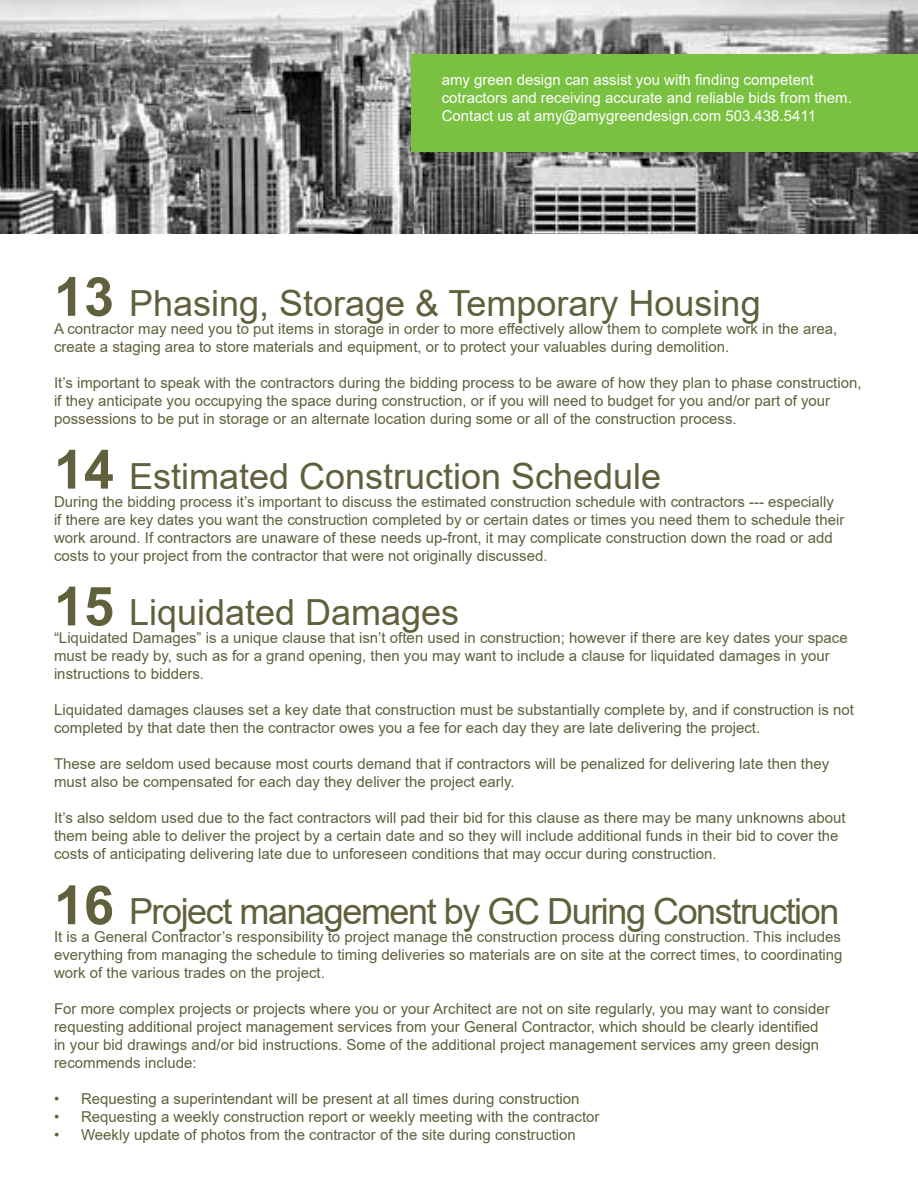
<style>
.page{position:relative;width:918px;height:1188px;background:#fff}
.page>*{position:absolute;margin:0;border:0;box-sizing:border-box;transform-origin:0 0}
.t1{font:36px "Arial";color:#60603c}
.t2{font:36px "Arial";letter-spacing:-.04em;color:#60603c}
.t3{font:15px/18px "Arial";color:#60603c}
.t4{font:15px/18px "Arial";color:#fff}
.s1{font-weight:700;font-size:54px}
</style>
<div class="page">
<img style="left:0;top:0;width:918px;height:233px">
<div style="left:411px;top:55px;width:507px;height:97px;background:#7ac142"></div>
<p class="t4" style="left:442px;top:71px;width:412px">amy green design can assist you with finding competent cotractors and receiving accurate and reliable bids from them.<br>Contact us at amy@amygreendesign.com 503.438.5411</p>
<h1 class="t1" style="left:54px;top:278px;width:708px"><span class="s1">13</span> Phasing, Storage &amp; Temporary Housing</h1>
<p class="t3" style="left:54px;top:319px;width:785px">A contractor may need you to put items in storage in order to more effectively allow them to complete work in the area, create a staging area to store materials and equipment, or to protect your valuables during demolition.</p>
<p class="t3" style="left:54px;top:373px;width:809px">It’s important to speak with the contractors during the bidding process to be aware of how they plan to phase construction, if they anticipate you occupying the space during construction, or if you will need to budget for you and/or part of your possessions to be put in storage or an alternate location during some or all of the construction process.</p>
<h1 class="t1" style="left:54px;top:451px;width:609px"><span class="s1">14</span> Estimated Construction Schedule</h1>
<p class="t3" style="left:54px;top:492px;width:792px">During the bidding process it’s important to discuss the estimated construction schedule with contractors --- especially if there are key dates you want the construction completed by or certain dates or times you need them to schedule their work around. If contractors are unaware of these needs up-front, it may complicate construction down the road or add costs to your project from the contractor that were not originally discussed.</p>
<h1 class="t1" style="left:54px;top:588px;width:407px"><span class="s1">15</span> Liquidated Damages</h1>
<p class="t3" style="left:54px;top:629px;width:795px">“Liquidated Damages” is a unique clause that isn’t often used in construction; however if there are key dates your space must be ready by, such as for a grand opening, then you may want to include a clause for liquidated damages in your instructions to bidders.</p>
<p class="t3" style="left:54px;top:701px;width:802px">Liquidated damages clauses set a key date that construction must be substantially complete by, and if construction is not completed by that date then the contractor owes you a fee for each day they are late delivering the project.</p>
<p class="t3" style="left:54px;top:755px;width:777px">These are seldom used because most courts demand that if contractors will be penalized for delivering late then they must also be compensated for each day they deliver the project early.</p>
<p class="t3" style="left:54px;top:809px;width:793px">It’s also seldom used due to the fact contractors will pad their bid for this clause as there may be many unknowns about them being able to deliver the project by a certain date and so they will include additional funds in their bid to cover the costs of anticipating delivering late due to unforeseen conditions that may occur during construction.</p>
<h1 class="t2" style="left:54px;top:887px;width:787px"><span class="s1">16</span> Project management by GC During Construction</h1>
<p class="t3" style="left:54px;top:928px;width:790px;text-align:justify">It is a General Contractor’s responsibility to project manage the construction process during construction. This includes everything from managing the schedule to timing deliveries so materials are on site at the correct times, to coordinating work of the various trades on the project.</p>
<p class="t3" style="left:54px;top:1000px;width:777px">For more complex projects or projects where you or your Architect are not on site regularly, you may want to consider requesting additional project management services from your General Contractor, which should be clearly identified in your bid drawings and/or bid instructions. Some of the additional project management services amy green design recommends include:</p>
<p class="t3" style="left:54px;top:1090px;width:527px">• Requesting a superintendant will be present at all times during construction</p>
<p class="t3" style="left:54px;top:1108px;width:547px">• Requesting a weekly construction report or weekly meeting with the contractor</p>
<p class="t3" style="left:54px;top:1126px;width:523px">• Weekly update of photos from the contractor of the site during construction</p>
</div>
